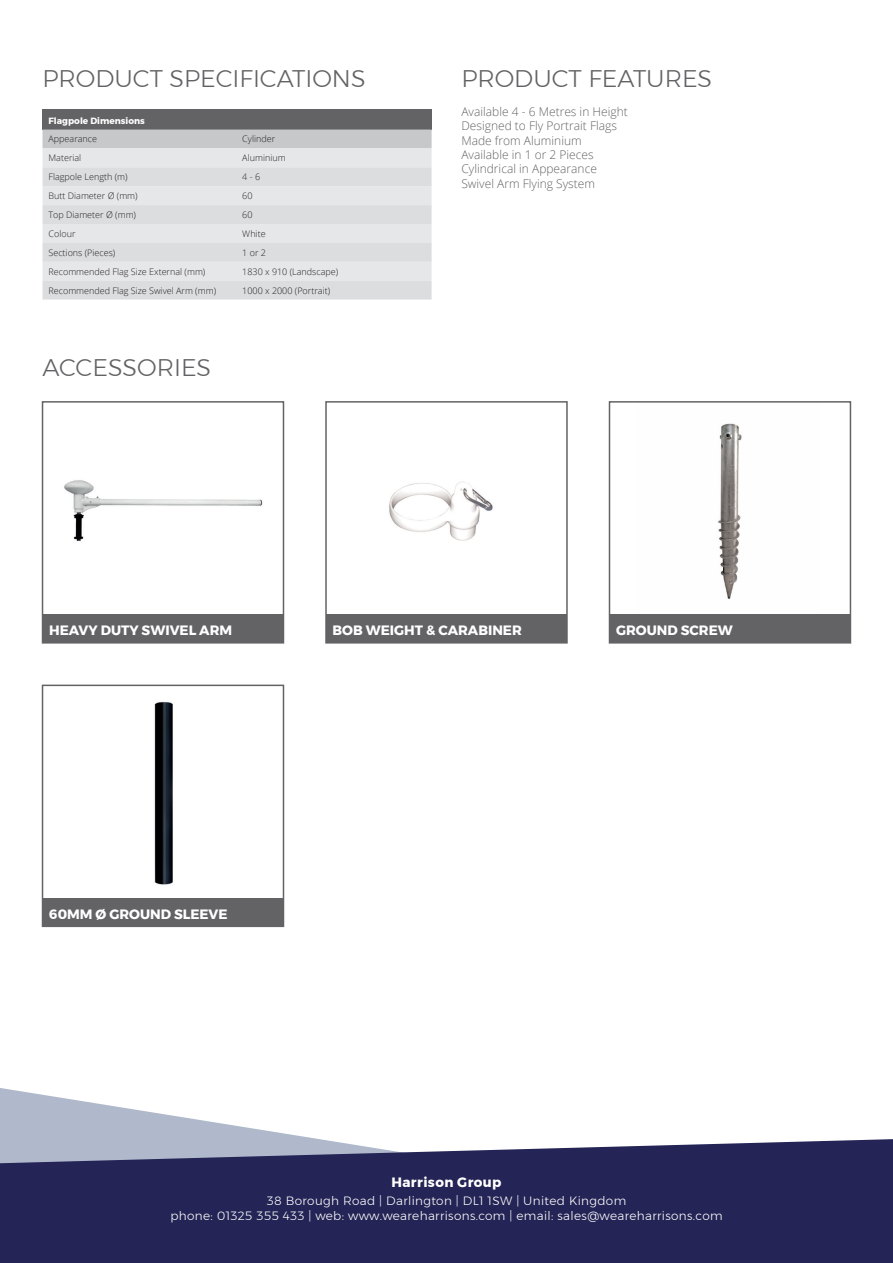
<style>
.page{position:relative;width:893px;height:1263px;background:#fff}
.page>*{position:absolute;margin:0;border:0;box-sizing:border-box;transform-origin:0 0}
.t1{font:300 24px "Montserrat";color:#636366}
.t2{font:700 13.5px "Montserrat";color:#fff}
.t3{font:700 13.5px "Montserrat";letter-spacing:.03em;color:#fff}
.t4{font:300 12px "Open Sans";color:#636366}
.t5{font:300 12px "Montserrat";letter-spacing:.03em;color:#fff}
.t6{font:300 9px "Open Sans";color:#231f20}
.t7{font:700 9px "Montserrat";color:#fff}
</style>
<div class="page">
<svg style="left:0;top:1088px;width:318px;height:51px"></svg>
<svg style="left:0;top:1139px;width:893px;height:124px;background:#343563"></svg>
<div style="left:43px;top:109px;width:389px;height:21px;background:#636366"></div>
<div style="left:43px;top:130px;width:389px;height:18px;background:#c7c8ca"></div>
<div style="left:43px;top:148px;width:389px;height:19px;background:#e6e7e9"></div>
<svg style="left:43px;top:167px;width:389px;height:133px;background:#e0e1e3"></svg>
<img style="left:45px;top:480px;width:236px;height:135px">
<div style="left:42px;top:401px;width:242px;height:243px;border:2px solid #636366"></div>
<img style="left:154px;top:702px;width:19px;height:183px">
<div style="left:42px;top:685px;width:242px;height:242px;border:2px solid #636366"></div>
<img style="left:389px;top:481px;width:104px;height:60px">
<div style="left:325px;top:401px;width:243px;height:243px;border:2px solid #636366"></div>
<img style="left:612px;top:423px;width:236px;height:192px">
<div style="left:609px;top:401px;width:242px;height:243px;border:2px solid #636366"></div>
<div style="left:43px;top:615px;width:240px;height:28px;background:#636366"></div>
<div style="left:43px;top:898px;width:240px;height:28px;background:#636366"></div>
<div style="left:326px;top:615px;width:241px;height:28px;background:#636366"></div>
<div style="left:609px;top:615px;width:241px;height:28px;background:#636366"></div>
<p class="t1" style="left:43px;top:60px;width:325px">PRODUCT SPECIFICATIONS</p>
<p class="t7" style="left:49px;top:113px;width:98px">Flagpole Dimensions</p>
<p class="t6" style="left:49px;top:133px;width:50px">Appearance</p>
<p class="t6" style="left:242px;top:133px;width:34px">Cylinder</p>
<p class="t6" style="left:49px;top:152px;width:34px">Material</p>
<p class="t6" style="left:242px;top:152px;width:45px">Aluminium</p>
<p class="t6" style="left:49px;top:171px;width:81px">Flagpole Length (m)</p>
<p class="t6" style="left:242px;top:171px;width:19px">4 - 6</p>
<p class="t6" style="left:49px;top:190px;width:91px">Butt Diameter Ø (mm)</p>
<p class="t6" style="left:242px;top:190px;width:12px">60</p>
<p class="t6" style="left:49px;top:209px;width:89px">Top Diameter Ø (mm)</p>
<p class="t6" style="left:242px;top:209px;width:12px">60</p>
<p class="t6" style="left:49px;top:227px;width:28px">Colour</p>
<p class="t6" style="left:242px;top:227px;width:25px">White</p>
<p class="t6" style="left:49px;top:246px;width:68px">Sections (Pieces)</p>
<p class="t6" style="left:242px;top:246px;width:25px">1 or 2</p>
<p class="t6" style="left:49px;top:265px;width:158px">Recommended Flag Size External (mm)</p>
<p class="t6" style="left:242px;top:265px;width:97px">1830 x 910 (Landscape)</p>
<p class="t6" style="left:49px;top:284px;width:169px">Recommended Flag Size Swivel Arm (mm)</p>
<p class="t6" style="left:242px;top:284px;width:89px">1000 x 2000 (Portrait)</p>
<p class="t1" style="left:43px;top:350px;width:170px">ACCESSORIES</p>
<p class="t1" style="left:461px;top:60px;width:252px">PRODUCT FEATURES</p>
<p class="t4" style="left:461px;top:103px;width:168px">Available 4 - 6 Metres in Height</p>
<p class="t4" style="left:461px;top:118px;width:157px">Designed to Fly Portrait Flags</p>
<p class="t4" style="left:461px;top:132px;width:122px">Made from Aluminium</p>
<p class="t4" style="left:461px;top:146px;width:134px">Available in 1 or 2 Pieces</p>
<p class="t4" style="left:461px;top:161px;width:137px">Cylindrical in Appearance</p>
<p class="t4" style="left:461px;top:175px;width:135px">Swivel Arm Flying System</p>
<h1 class="t2" style="left:49px;top:619px;width:185px">HEAVY DUTY SWIVEL ARM</h1>
<h1 class="t2" style="left:333px;top:619px;width:191px">BOB WEIGHT &amp; CARABINER</h1>
<h1 class="t2" style="left:616px;top:619px;width:118px">GROUND SCREW</h1>
<h1 class="t2" style="left:49px;top:903px;width:180px">60MM Ø GROUND SLEEVE</h1>
<p class="t3" style="left:391px;top:1172px;width:112px">Harrison Group</p>
<p class="t5" style="left:267px;top:1192px;width:361px">38 Borough Road | Darlington | DL1 1SW | United Kingdom</p>
<p class="t5" style="left:170px;top:1207px;width:554px">phone: 01325 355 433 | web: www.weareharrisons.com | email: sales@weareharrisons.com</p>
</div>
